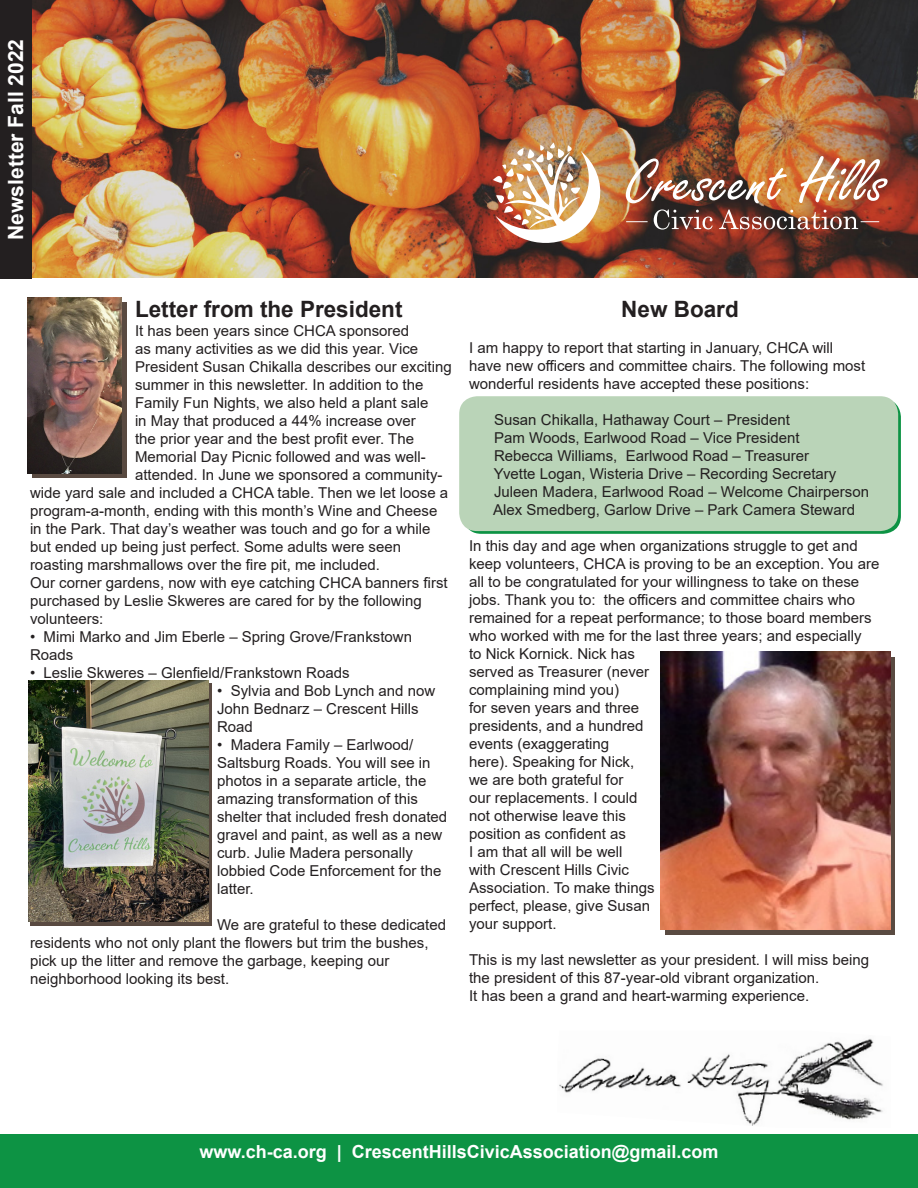
<style>
.page{position:relative;width:918px;height:1188px;background:#fff}
.page>*{position:absolute;margin:0;border:0;box-sizing:border-box;transform-origin:0 0}
.t1{font:700 22.5px "Arial";color:#231f20}
.t2{font:700 21px "Arial";color:#fff}
.t3{font:700 18px "Arial";color:#fff}
.t4{font:15px/18px "Arial";color:#231f20}
</style>
<div class="page">
<div style="left:0;top:1134px;width:918px;height:54px;background:#0d9344"></div>
<svg style="left:463px;top:399px;width:438px;height:135px;background:#1f9a51"></svg>
<div style="left:459px;top:396px;width:439px;height:135px;background:#bad4b8;border-radius:18px"></div>
<img style="left:31px;top:0;width:887px;height:277px">
<img style="left:493px;top:143px;width:110px;height:105px">
<img style="left:626px;top:158px;width:161px;height:45px">
<img style="left:799px;top:156px;width:89px;height:47px">
<svg style="left:654px;top:209px;width:59px;height:21px"></svg>
<svg style="left:626px;top:221px;width:22px;height:1px"></svg>
<img style="left:719px;top:209px;width:160px;height:20px">
<div style="left:32px;top:302px;width:94px;height:175px;background:#594a41"></div>
<img style="left:27px;top:298px;width:95px;height:175px">
<img style="left:559px;top:1038px;width:324px;height:88px">
<div style="left:0;top:0;width:31px;height:279px;background:#231f20"></div>
<div style="left:30px;top:683px;width:182px;height:243px;background:#594a41"></div>
<img style="left:28px;top:681px;width:181px;height:241px">
<svg style="left:665px;top:657px;width:229px;height:277px;background:#6f5347"></svg>
<img style="left:660px;top:652px;width:230px;height:277px">
<p class="t2" style="left:1px;top:240px;width:202px;rotate:-90deg">Newsletter Fall 2022</p>
<p class="t1" style="left:135px;top:293px;width:269px">Letter from the President</p>
<p class="t4" style="left:135px;top:322px;width:276px">It has been years since CHCA sponsored</p>
<p class="t4" style="left:135px;top:340px;width:285px">as many activities as we did this year. Vice</p>
<p class="t4" style="left:135px;top:358px;width:318px">President Susan Chikalla describes our exciting</p>
<p class="t4" style="left:135px;top:376px;width:290px">summer in this newsletter. In addition to the</p>
<p class="t4" style="left:135px;top:394px;width:295px">Family Fun Nights, we also held a plant sale</p>
<p class="t4" style="left:135px;top:412px;width:282px">in May that produced a 44% increase over</p>
<p class="t4" style="left:135px;top:430px;width:281px">the prior year and the best profit ever. The</p>
<p class="t4" style="left:135px;top:448px;width:292px">Memorial Day Picnic followed and was well-</p>
<p class="t4" style="left:135px;top:466px;width:309px">attended. In June we sponsored a community-</p>
<p class="t4" style="left:30px;top:484px;width:420px">wide yard sale and included a CHCA table. Then we let loose a</p>
<p class="t4" style="left:30px;top:502px;width:409px">program-a-month, ending with this month’s Wine and Cheese</p>
<p class="t4" style="left:30px;top:520px;width:402px">in the Park. That day’s weather was touch and go for a while</p>
<p class="t4" style="left:30px;top:538px;width:373px">but ended up being just perfect. Some adults were seen</p>
<p class="t4" style="left:30px;top:556px;width:352px">roasting marshmallows over the fire pit, me included.</p>
<p class="t4" style="left:30px;top:574px;width:419px">Our corner gardens, now with eye catching CHCA banners first purchased by Leslie Skweres are cared for by the following volunteers:</p>
<p class="t4" style="left:30px;top:628px;width:384px">• Mimi Marko and Jim Eberle – Spring Grove/Frankstown<br>Roads</p>
<p class="t4" style="left:30px;top:664px;width:321px">• Leslie Skweres – Glenfield/Frankstown Roads</p>
<p class="t4" style="left:217px;top:682px;width:220px">• Sylvia and Bob Lynch and now<br>John Bednarz – Crescent Hills<br>Road</p>
<p class="t4" style="left:217px;top:736px;width:232px">• Madera Family – Earlwood/<br>Saltsburg Roads. You will see in photos in a separate article, the amazing transformation of this shelter that included fresh donated gravel and paint, as well as a new curb. Julie Madera personally lobbied Code Enforcement for the latter.</p>
<p class="t4" style="left:30px;top:916px;width:418px;text-indent:187px">We are grateful to these dedicated residents who not only plant the flowers but trim the bushes, pick up the litter and remove the garbage, keeping our neighborhood looking its best.</p>
<p class="t1" style="left:621px;top:293px;width:119px">New Board</p>
<p class="t4" style="left:469px;top:338px;width:398px">I am happy to report that starting in January, CHCA will have new officers and committee chairs. The following most wonderful residents have accepted these positions:</p>
<p class="t4" style="left:494px;top:410px;width:297px">Susan Chikalla, Hathaway Court – President</p>
<p class="t4" style="left:494px;top:428px;width:307px">Pam Woods, Earlwood Road – Vice President</p>
<p class="t4" style="left:494px;top:446px;width:317px">Rebecca Williams, Earlwood Road – Treasurer</p>
<p class="t4" style="left:494px;top:464px;width:344px">Yvette Logan, Wisteria Drive – Recording Secretary</p>
<p class="t4" style="left:494px;top:482px;width:376px">Juleen Madera, Earlwood Road – Welcome Chairperson</p>
<p class="t4" style="left:493px;top:500px;width:363px">Alex Smedberg, Garlow Drive – Park Camera Steward</p>
<p class="t4" style="left:469px;top:536px;width:412px">In this day and age when organizations struggle to get and keep volunteers, CHCA is proving to be an exception. You are all to be congratulated for your willingness to take on these jobs. Thank you to: the officers and committee chairs who remained for a repeat performance; to those board members who worked with me for the last three years; and especially<br>to Nick Kornick. Nick has<br>served as Treasurer (never<br>complaining mind you)<br>for seven years and three<br>presidents, and a hundred<br>events (exaggerating<br>here). Speaking for Nick,<br>we are both grateful for<br>our replacements. I could<br>not otherwise leave this<br>position as confident as<br>I am that all will be well<br>with Crescent Hills Civic<br>Association. To make things<br>perfect, please, give Susan<br>your support.</p>
<p class="t4" style="left:469px;top:950px;width:402px">This is my last newsletter as your president. I will miss being the president of this 87-year-old vibrant organization.<br>It has been a grand and heart-warming experience.</p>
<p class="t3" style="left:199px;top:1139px;width:521px">www.ch-ca.org | CrescentHillsCivicAssociation@gmail.com</p>
</div>
